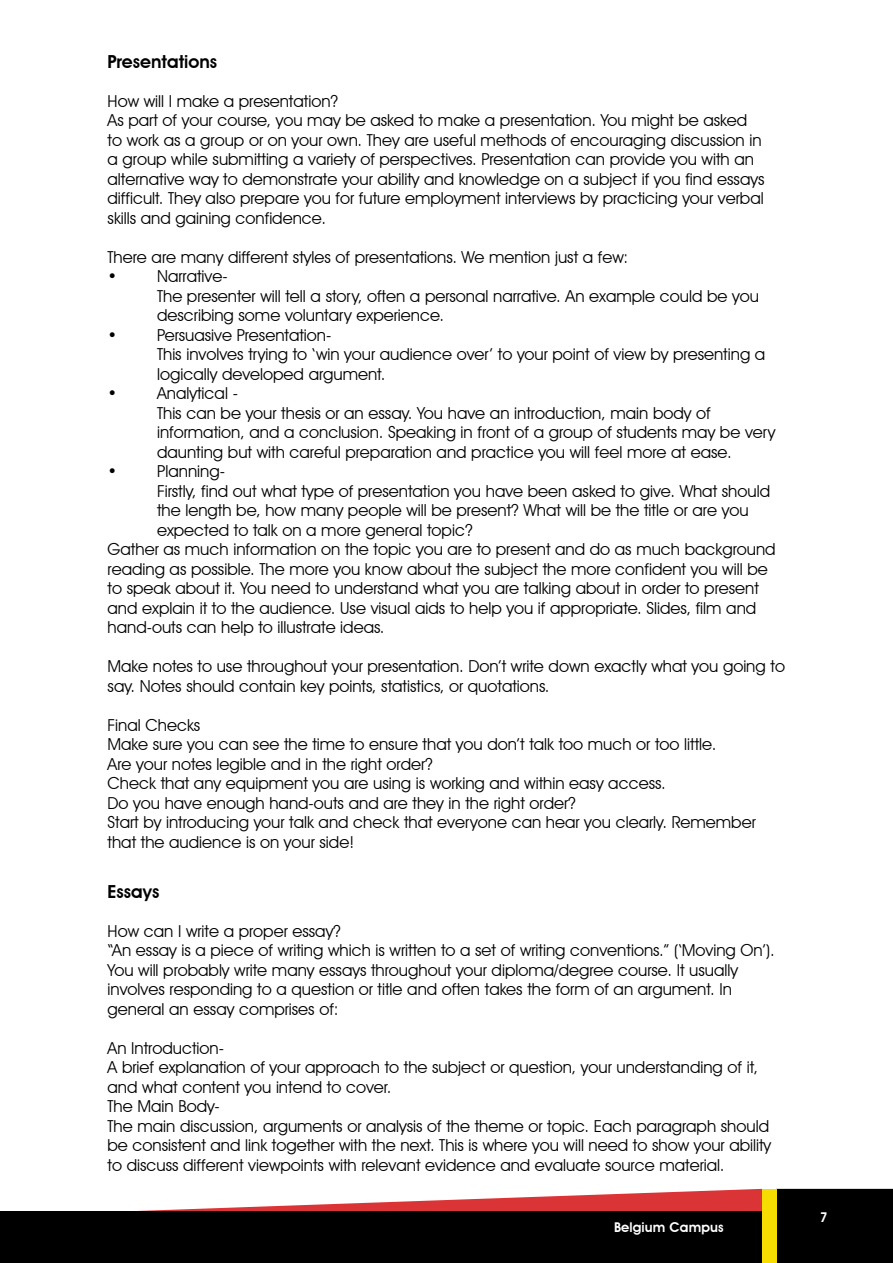
<style>
.page{position:relative;width:893px;height:1263px;background:#fff}
.page>*{position:absolute;margin:0;border:0;box-sizing:border-box;transform-origin:0 0}
.t1{font:600 18px "Avant Garde IT Cby BT";color:#000}
.t2{font:16.5px/19.5px "Avant Garde IT Cby BT";color:#000}
.t3{font:600 13.5px "Avant Garde IT Cby BT";letter-spacing:.01em;color:#fff}
</style>
<div class="page">
<svg style="left:0;top:1189px;width:762px;height:23px"></svg>
<div style="left:0;top:1212px;width:762px;height:51px;background:#000"></div>
<div style="left:777px;top:1189px;width:116px;height:74px;background:#000"></div>
<div style="left:762px;top:1189px;width:15px;height:74px;background:#f7dc00"></div>
<p class="t1" style="left:108px;top:50px;width:111px">Presentations</p>
<p class="t2" style="left:108px;top:91px;width:658px">How will I make a presentation?<br>As part of your course, you may be asked to make a presentation. You might be asked to work as a group or on your own. They are useful methods of encouraging discussion in a group while submitting a variety of perspectives. Presentation can provide you with an alternative way to demonstrate your ability and knowledge on a subject if you find essays difficult. They also prepare you for future employment interviews by practicing your verbal skills and gaining confidence.</p>
<p class="t2" style="left:108px;top:247px;width:522px">There are many different styles of presentations. We mention just a few: •</p>
<p class="t2" style="left:157px;top:266px;width:603px">Narrative-<br>The presenter will tell a story, often a personal narrative. An example could be you describing some voluntary experience.</p>
<p class="t2" style="left:108px;top:325px;width:11px">•</p>
<p class="t2" style="left:157px;top:325px;width:610px">Persuasive Presentation-<br>This involves trying to ‘win your audience over’ to your point of view by presenting a logically developed argument.</p>
<p class="t2" style="left:108px;top:383px;width:11px">•</p>
<p class="t2" style="left:157px;top:383px;width:620px">Analytical -<br>This can be your thesis or an essay. You have an introduction, main body of information, and a conclusion. Speaking in front of a group of students may be very daunting but with careful preparation and practice you will feel more at ease.</p>
<p class="t2" style="left:108px;top:461px;width:11px">•</p>
<p class="t2" style="left:157px;top:461px;width:69px">Planning-</p>
<p class="t2" style="left:157px;top:481px;width:614px">Firstly, find out what type of presentation you have been asked to give. What should</p>
<p class="t2" style="left:157px;top:500px;width:593px">the length be, how many people will be present? What will be the title or are you</p>
<p class="t2" style="left:157px;top:520px;width:317px">expected to talk on a more general topic?</p>
<p class="t2" style="left:108px;top:539px;width:670px">Gather as much information on the topic you are to present and do as much background</p>
<p class="t2" style="left:108px;top:559px;width:662px">reading as possible. The more you know about the subject the more confident you will be</p>
<p class="t2" style="left:108px;top:579px;width:653px">to speak about it. You need to understand what you are talking about in order to present</p>
<p class="t2" style="left:108px;top:598px;width:650px">and explain it to the audience. Use visual aids to help you if appropriate. Slides, film and</p>
<p class="t2" style="left:108px;top:618px;width:279px">hand-outs can help to illustrate ideas.</p>
<p class="t2" style="left:108px;top:657px;width:679px">Make notes to use throughout your presentation. Don’t write down exactly what you going to say. Notes should contain key points, statistics, or quotations.</p>
<p class="t2" style="left:108px;top:715px;width:650px">Final Checks<br>Make sure you can see the time to ensure that you don’t talk too much or too little.<br>Are your notes legible and in the right order?<br>Check that any equipment you are using is working and within easy access.<br>Do you have enough hand-outs and are they in the right order?<br>Start by introducing your talk and check that everyone can hear you clearly. Remember that the audience is on your side!</p>
<p class="t1" style="left:108px;top:880px;width:53px">Essays</p>
<p class="t2" style="left:108px;top:921px;width:669px">How can I write a proper essay?<br>“An essay is a piece of writing which is written to a set of writing conventions.” (‘Moving On’).<br>You will probably write many essays throughout your diploma/degree course. It usually involves responding to a question or title and often takes the form of an argument. In general an essay comprises of:</p>
<p class="t2" style="left:108px;top:1038px;width:665px">An Introduction-<br>A brief explanation of your approach to the subject or question, your understanding of it, and what content you intend to cover.<br>The Main Body-<br>The main discussion, arguments or analysis of the theme or topic. Each paragraph should be consistent and link together with the next. This is where you will need to show your ability to discuss different viewpoints with relevant evidence and evaluate source material.</p>
<p class="t3" style="left:614px;top:1219px;width:111px">Belgium Campus</p>
<p class="t3" style="left:820px;top:1209px;width:9px">7</p>
</div>
